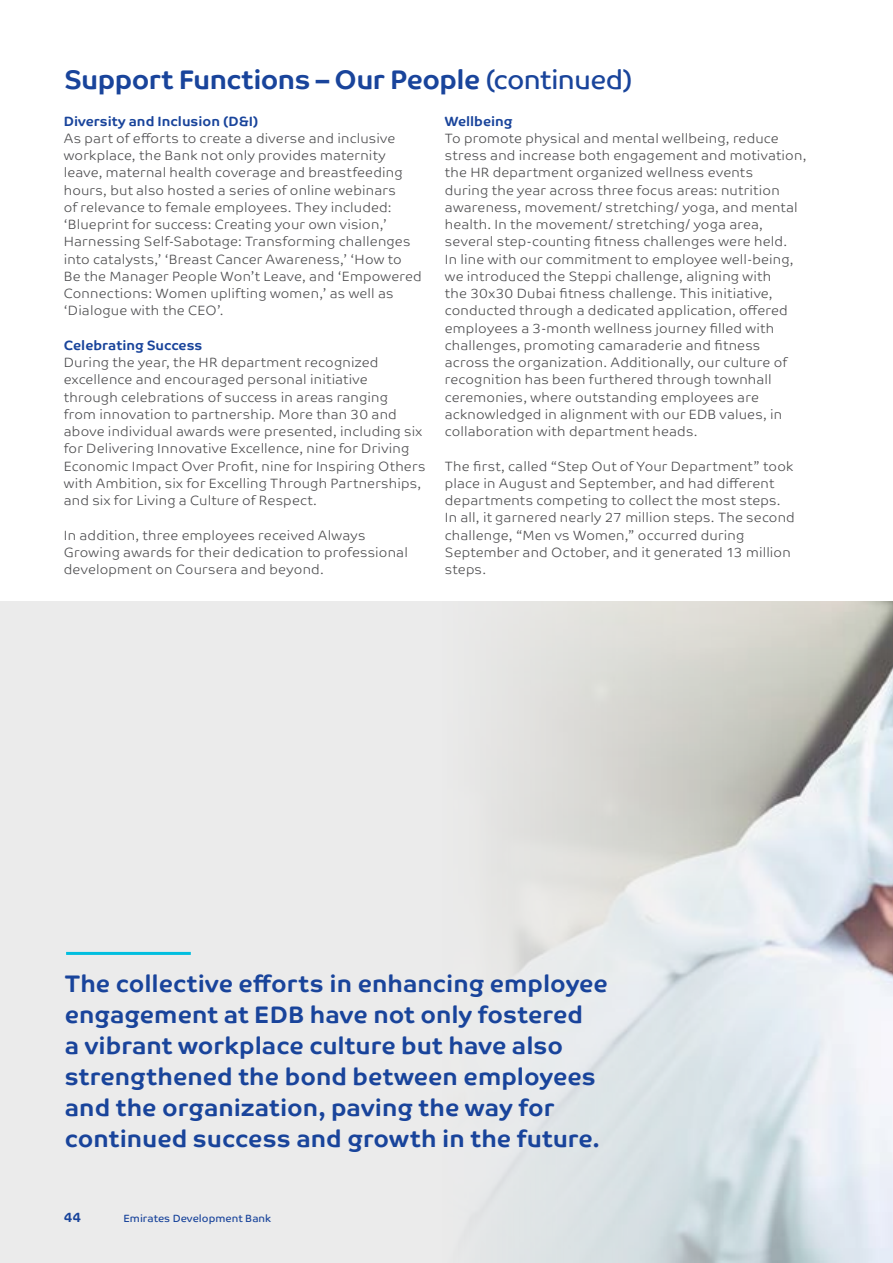
<style>
.page{position:relative;width:893px;height:1263px;background:#fff}
.page>*{position:absolute;margin:0;border:0;box-sizing:border-box;transform-origin:0 0}
.t1{font:700 27px "Co Text";letter-spacing:-.02em;color:#19449b}
.t2{font:700 24px/30.8px "Co Text";color:#19449b}
.t3{font:300 13.5px/17.2px "Co Text";letter-spacing:.015em;color:#4d4d4f}
.t4{font:700 13.5px "Co Text";color:#19449b}
.t5{font:10.5px "Co Text";color:#19449b}
.s1{font-weight:400}
</style>
<div class="page">
<div style="left:0;top:602px;width:893px;height:661px;background:#ebebeb"></div>
<img style="left:475px;top:602px;width:418px;height:661px">
<hr style="left:66px;top:952px;width:125px;height:3px;background:#00bedf">
<h1 class="t1" style="left:65px;top:64px;width:569px">Support Functions – Our People <span class="s1">(continued)</span></h1>
<p class="t4" style="left:64px;top:113px;width:196px">Diversity and Inclusion (D&amp;I)</p>
<p class="t3" style="left:64px;top:129px;width:359px">As part of efforts to create a diverse and inclusive workplace, the Bank not only provides maternity leave, maternal health coverage and breastfeeding hours, but also hosted a series of online webinars<br>of relevance to female employees. They included: ‘Blueprint for success: Creating your own vision,’ Harnessing Self-Sabotage: Transforming challenges into catalysts,’ ‘Breast Cancer Awareness,’ ‘How to Be the Manager People Won’t Leave, and ‘Empowered Connections: Women uplifting women,’ as well as ‘Dialogue with the CEO’.</p>
<p class="t4" style="left:64px;top:337px;width:140px">Celebrating Success</p>
<p class="t3" style="left:64px;top:354px;width:363px">During the year, the HR department recognized excellence and encouraged personal initiative<br>through celebrations of success in areas ranging<br>from innovation to partnership. More than 30 and above individual awards were presented, including six for Delivering Innovative Excellence, nine for Driving Economic Impact Over Profit, nine for Inspiring Others with Ambition, six for Excelling Through Partnerships, and six for Living a Culture of Respect.</p>
<p class="t3" style="left:64px;top:526px;width:346px">In addition, three employees received Always<br>Growing awards for their dedication to professional development on Coursera and beyond.</p>
<p class="t4" style="left:445px;top:113px;width:69px">Wellbeing</p>
<p class="t3" style="left:445px;top:130px;width:363px">To promote physical and mental wellbeing, reduce stress and increase both engagement and motivation, the HR department organized wellness events<br>during the year across three focus areas: nutrition awareness, movement/ stretching/ yoga, and mental health. In the movement/ stretching/ yoga area, several step-counting fitness challenges were held.<br>In line with our commitment to employee well-being, we introduced the Steppi challenge, aligning with<br>the 30x30 Dubai fitness challenge. This initiative, conducted through a dedicated application, offered employees a 3-month wellness journey filled with challenges, promoting camaraderie and fitness across the organization. Additionally, our culture of recognition has been furthered through townhall ceremonies, where outstanding employees are acknowledged in alignment with our EDB values, in collaboration with department heads.</p>
<p class="t3" style="left:445px;top:457px;width:351px">The first, called “Step Out of Your Department” took place in August and September, and had different departments competing to collect the most steps.<br>In all, it garnered nearly 27 million steps. The second challenge, “Men vs Women,” occurred during September and October, and it generated 13 million steps.</p>
<p class="t2" style="left:65px;top:969px;width:545px">The collective efforts in enhancing employee engagement at EDB have not only fostered<br>a vibrant workplace culture but have also strengthened the bond between employees and the organization, paving the way for continued success and growth in the future.</p>
<p class="t4" style="left:64px;top:1210px;width:19px">44</p>
<p class="t5" style="left:123px;top:1213px;width:149px">Emirates Development Bank</p>
</div>
